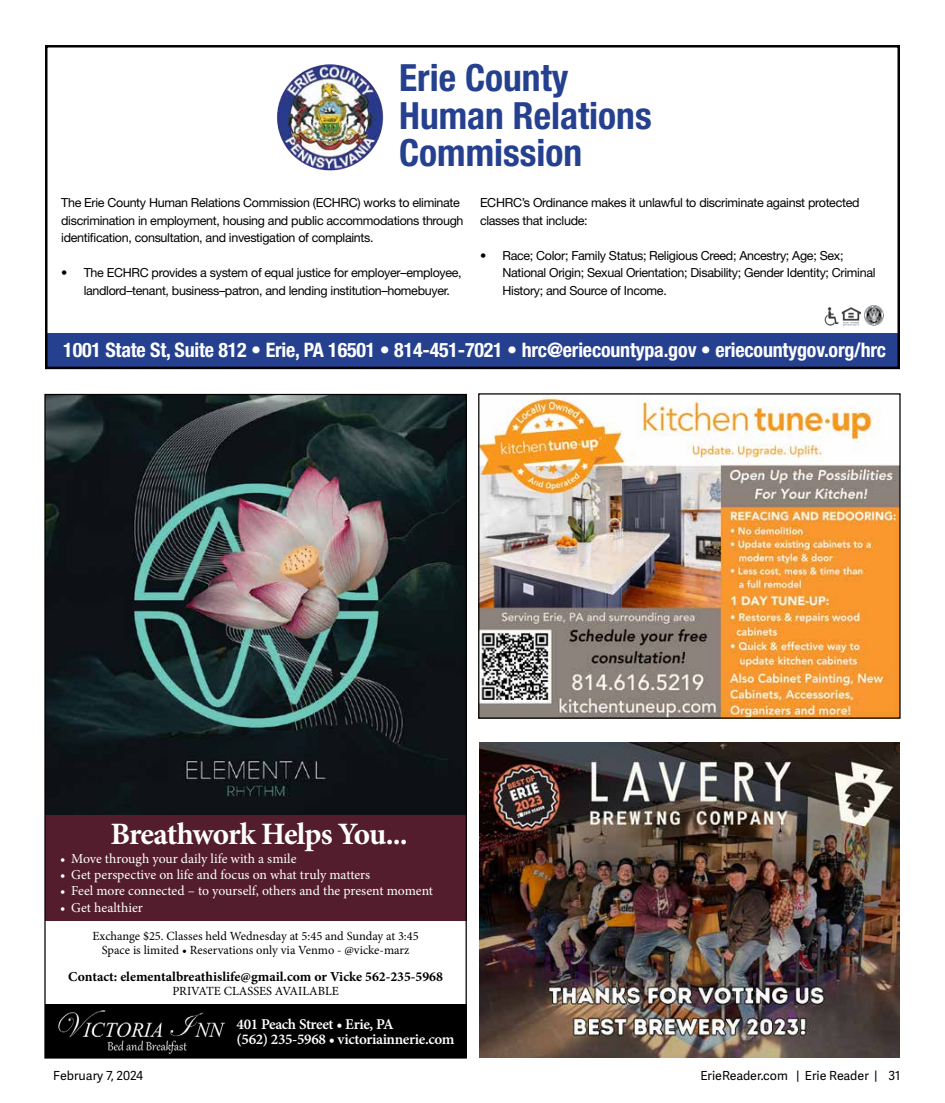
<style>
.page{position:relative;width:945px;height:1103px;background:#fff}
.page>*{position:absolute;margin:0;border:0;box-sizing:border-box;transform-origin:0 0}
.t1{font:700 condensed 37.5px/37.5px "Helvetica Neue LT Std";color:#25408f}
.t2{font:700 31.12px "Minion Pro";letter-spacing:-.035em;color:#fff}
.t3{font:700 condensed 20px "Helvetica Neue LT Std";letter-spacing:-.01em;color:#fff}
.t4{font:14.88px/14.9px "Minion Pro Semibold Capt";letter-spacing:-.025em;color:#fff}
.t5{font:13.75px "Minion Pro";letter-spacing:-.005em;color:#fff}
.t6{font:700 13.75px "Minion Pro";color:#000}
.t7{font:12.5px/17.5px "Helvetica Neue LT Std";letter-spacing:-.025em;color:#000}
.t8{font:12.5px/13.8px "Minion Pro";color:#000;text-align:center}
.t9{font:12.5px "Adelle Sans";color:#000}
</style>
<div class="page">
<div style="left:45px;top:333px;width:855px;height:36px;background:#25408f"></div>
<img style="left:824px;top:307px;width:37px;height:18px">
<img style="left:864px;top:306px;width:20px;height:19px">
<img style="left:277px;top:64px;width:107px;height:106px">
<div style="left:45px;top:45px;width:855px;height:324px;border:2px solid #000"></div>
<div style="left:45px;top:1004px;width:421px;height:54px;background:#000"></div>
<img style="left:46px;top:396px;width:419px;height:419px">
<div style="left:45px;top:815px;width:421px;height:105px;background:#541d2e"></div>
<img style="left:58px;top:1010px;width:168px;height:44px">
<img style="left:480px;top:395px;width:419px;height:321px">
<img style="left:480px;top:742px;width:420px;height:315px">
<h1 class="t1" style="left:399px;top:59px;width:254px">Erie County<br>Human Relations<br>Commission</h1>
<p class="t7" style="left:61px;top:194px;width:404px">The Erie County Human Relations Commission (ECHRC) works to eliminate discrimination in employment, housing and public accommodations through identification, consultation, and investigation of complaints.</p>
<p class="t7" style="left:84px;top:264px;width:380px;text-indent:-22px">• The ECHRC provides a system of equal justice for employer–employee, landlord–tenant, business–patron, and lending institution–homebuyer.</p>
<p class="t7" style="left:480px;top:194px;width:381px">ECHRC’s Ordinance makes it unlawful to discriminate against protected classes that include:</p>
<p class="t7" style="left:503px;top:246px;width:375px;text-indent:-22px">• Race; Color; Family Status; Religious Creed; Ancestry; Age; Sex;<br>National Origin; Sexual Orientation; Disability; Gender Identity; Criminal<br>History; and Source of Income.</p>
<h3 class="t3" style="left:63px;top:338px;width:824px">1001 State St, Suite 812 • Erie, PA 16501 • 814-451-7021 • hrc@eriecountypa.gov • eriecountygov.org/hrc</h3>
<h2 class="t2" style="left:111px;top:812px;width:299px">Breathwork Helps You...</h2>
<p class="t5" style="left:60px;top:849px;width:238px">• Move through your daily life with a smile</p>
<p class="t5" style="left:60px;top:865px;width:312px">• Get perspective on life and focus on what truly matters</p>
<p class="t5" style="left:60px;top:881px;width:375px">• Feel more connected – to yourself, others and the present moment</p>
<p class="t5" style="left:60px;top:898px;width:84px">• Get healthier</p>
<p class="t8" style="left:92px;top:929px;width:328px">Exchange $25. Classes held Wednesday at 5:45 and Sunday at 3:45<br>Space is limited • Reservations only via Venmo - @vicke-marz</p>
<p class="t6" style="left:68px;top:966px;width:376px">Contact: elementalbreathislife@gmail.com or Vicke 562-235-5968</p>
<p class="t8" style="left:172px;top:983px;width:168px">PRIVATE CLASSES AVAILABLE</p>
<p class="t4" style="left:237px;top:1017px;width:219px">401 Peach Street • Erie, PA<br>(562) 235-5968 • victoriainnerie.com</p>
<p class="t9" style="left:53px;top:1067px;width:91px">February 7, 2024</p>
<p class="t9" style="left:700px;top:1067px;width:201px">ErieReader.com | Erie Reader | 31</p>
</div>
